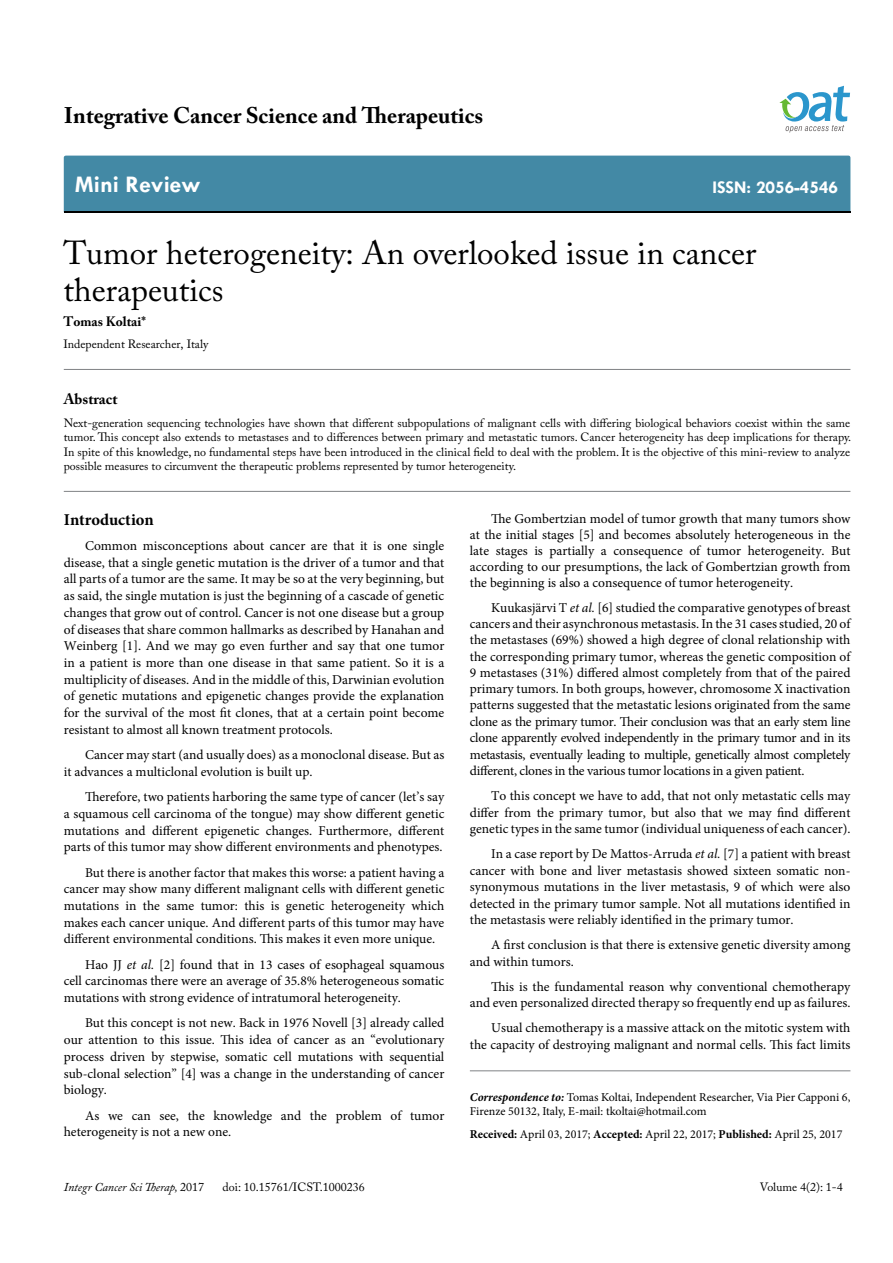
<style>
.page{position:relative;width:893px;height:1263px;background:#fff}
.page>*{position:absolute;margin:0;border:0;box-sizing:border-box;transform-origin:0 0}
.t1{font:33px/37.5px "Adobe Caslon Pro";color:#000}
.t2{font:700 24px "Tw Cen";color:#fff}
.t3{font:700 22.5px "Adobe Caslon Pro";color:#000}
.t4{font:700 18px "Tw Cen";color:#fff}
.t5{font:700 16.5px "Minion Pro";letter-spacing:-.005em;color:#000}
.t6{font:700 15px "Adobe Caslon Pro";color:#000}
.t7{font:13.5px/16.8px "Minion Pro";color:#000;text-align:justify}
.t8{font:700 13.5px "Adobe Caslon Pro";color:#000}
.t9{font:12px/14.4px "Adobe Caslon Pro";color:#000;text-align:justify}
.t10{font:12px/14.4px "Minion Pro";color:#000}
.t11{font:italic 12px "Adobe Caslon Pro";color:#000}
.s1{font-style:italic}
.s2{font-weight:700;font-style:italic}
.s3{font-weight:700}
.s4{font-style:normal}
</style>
<div class="page">
<div style="left:64px;top:156px;width:786px;height:56px;background:#4389a5"></div>
<svg style="left:779px;top:86px;width:71px;height:47px"></svg>
<hr style="left:64px;top:369px;width:786px;height:1px;background:#808285">
<hr style="left:64px;top:491px;width:786px;height:1px;background:#808285">
<hr style="left:470px;top:1070px;width:380px;height:1px;background:#808285">
<h3 class="t3" style="left:64px;top:102px;width:421px">Integrative Cancer Science and Therapeutics</h3>
<h2 class="t2" style="left:75px;top:170px;width:127px">Mini Review</h2>
<h3 class="t4" style="left:712px;top:176px;width:127px">ISSN: 2056-4546</h3>
<h1 class="t1" style="left:63px;top:234px;width:694px">Tumor heterogeneity: An overlooked issue in cancer therapeutics</h1>
<p class="t8" style="left:63px;top:313px;width:84px">Tomas Koltai*</p>
<p class="t9" style="left:63px;top:337px;width:146px">Independent Researcher, Italy</p>
<p class="t6" style="left:64px;top:390px;width:55px">Abstract</p>
<p class="t9" style="left:64px;top:415px;width:789px">Next-generation sequencing technologies have shown that different subpopulations of malignant cells with differing biological behaviors coexist within the same tumor. This concept also extends to metastases and to differences between primary and metastatic tumors. Cancer heterogeneity has deep implications for therapy.<br>In spite of this knowledge, no fundamental steps have been introduced in the clinical field to deal with the problem. It is the objective of this mini-review to analyze possible measures to circumvent the therapeutic problems represented by tumor heterogeneity.</p>
<p class="t5" style="left:64px;top:508px;width:91px">Introduction</p>
<p class="t7" style="left:64px;top:537px;width:382px;text-indent:21px">Common misconceptions about cancer are that it is one single disease, that a single genetic mutation is the driver of a tumor and that all parts of a tumor are the same. It may be so at the very beginning, but as said, the single mutation is just the beginning of a cascade of genetic changes that grow out of control. Cancer is not one disease but a group of diseases that share common hallmarks as described by Hanahan and Weinberg [1]. And we may go even further and say that one tumor in a patient is more than one disease in that same patient. So it is a multiplicity of diseases. And in the middle of this, Darwinian evolution of genetic mutations and epigenetic changes provide the explanation for the survival of the most fit clones, that at a certain point become resistant to almost all known treatment protocols.</p>
<p class="t7" style="left:64px;top:746px;width:382px;text-indent:21px">Cancer may start (and usually does) as a monoclonal disease. But as it advances a multiclonal evolution is built up.</p>
<p class="t7" style="left:64px;top:788px;width:382px;text-indent:21px">Therefore, two patients harboring the same type of cancer (let’s say a squamous cell carcinoma of the tongue) may show different genetic mutations and different epigenetic changes. Furthermore, different parts of this tumor may show different environments and phenotypes.</p>
<p class="t7" style="left:64px;top:864px;width:382px;text-indent:21px">But there is another factor that makes this worse: a patient having a cancer may show many different malignant cells with different genetic mutations in the same tumor: this is genetic heterogeneity which makes each cancer unique. And different parts of this tumor may have different environmental conditions. This makes it even more unique.</p>
<p class="t7" style="left:64px;top:956px;width:382px;text-indent:21px">Hao JJ <span class="s1">et al.</span> [2] found that in 13 cases of esophageal squamous cell carcinomas there were an average of 35.8% heterogeneous somatic mutations with strong evidence of intratumoral heterogeneity.</p>
<p class="t7" style="left:64px;top:1015px;width:382px;text-indent:21px">But this concept is not new. Back in 1976 Novell [3] already called our attention to this issue. This idea of cancer as an “evolutionary process driven by stepwise, somatic cell mutations with sequential sub-clonal selection” [4] was a change in the understanding of cancer biology.</p>
<p class="t7" style="left:64px;top:1107px;width:382px;text-indent:21px">As we can see, the knowledge and the problem of tumor heterogeneity is not a new one.</p>
<p class="t7" style="left:470px;top:510px;width:382px;line-height:16.2px;text-indent:21px">The Gombertzian model of tumor growth that many tumors show at the initial stages [5] and becomes absolutely heterogeneous in the late stages is partially a consequence of tumor heterogeneity. But according to our presumptions, the lack of Gombertzian growth from the beginning is also a consequence of tumor heterogeneity.</p>
<p class="t7" style="left:470px;top:600px;width:382px;line-height:16.4px;text-indent:21px">Kuukasjärvi T <span class="s1">et al.</span> [6] studied the comparative genotypes of breast cancers and their asynchronous metastasis. In the 31 cases studied, 20 of the metastases (69%) showed a high degree of clonal relationship with the corresponding primary tumor, whereas the genetic composition of 9 metastases (31%) differed almost completely from that of the paired primary tumors. In both groups, however, chromosome X inactivation patterns suggested that the metastatic lesions originated from the same clone as the primary tumor. Their conclusion was that an early stem line clone apparently evolved independently in the primary tumor and in its metastasis, eventually leading to multiple, genetically almost completely different, clones in the various tumor locations in a given patient.</p>
<p class="t7" style="left:470px;top:788px;width:382px;text-indent:21px">To this concept we have to add, that not only metastatic cells may differ from the primary tumor, but also that we may find different genetic types in the same tumor (individual uniqueness of each cancer).</p>
<p class="t7" style="left:470px;top:846px;width:382px;text-indent:21px">In a case report by De Mattos-Arruda <span class="s1">et al.</span> [7] a patient with breast cancer with bone and liver metastasis showed sixteen somatic non&shy;synonymous mutations in the liver metastasis, 9 of which were also detected in the primary tumor sample. Not all mutations identified in the metastasis were reliably identified in the primary tumor.</p>
<p class="t7" style="left:470px;top:937px;width:382px;text-indent:21px">A first conclusion is that there is extensive genetic diversity among and within tumors.</p>
<p class="t7" style="left:470px;top:978px;width:382px;text-align:right">This is the fundamental reason why conventional chemotherapy and even personalized directed therapy so frequently end up as failures.</p>
<p class="t7" style="left:470px;top:1020px;width:382px;text-align:right">Usual chemotherapy is a massive attack on the mitotic system with<br>the capacity of destroying malignant and normal cells. This fact limits</p>
<p class="t10" style="left:470px;top:1090px;width:382px"><span class="s2">Correspondence to:</span> Tomas Koltai, Independent Researcher, Via Pier Capponi 6,<br>Firenze 50132, Italy, E-mail: tkoltai@hotmail.com</p>
<p class="t10" style="left:470px;top:1127px;width:374px"><span class="s3">Received:</span> April 03, 2017; <span class="s3">Accepted:</span> April 22, 2017; <span class="s3">Published:</span> April 25, 2017</p>
<p class="t11" style="left:64px;top:1180px;width:142px">Integr Cancer Sci Therap, <span class="s4">2017</span></p>
<p class="t9" style="left:223px;top:1180px;width:144px">doi: 10.15761/ICST.1000236</p>
<p class="t9" style="left:760px;top:1180px;width:84px">Volume 4(2): 1-4</p>
</div>
